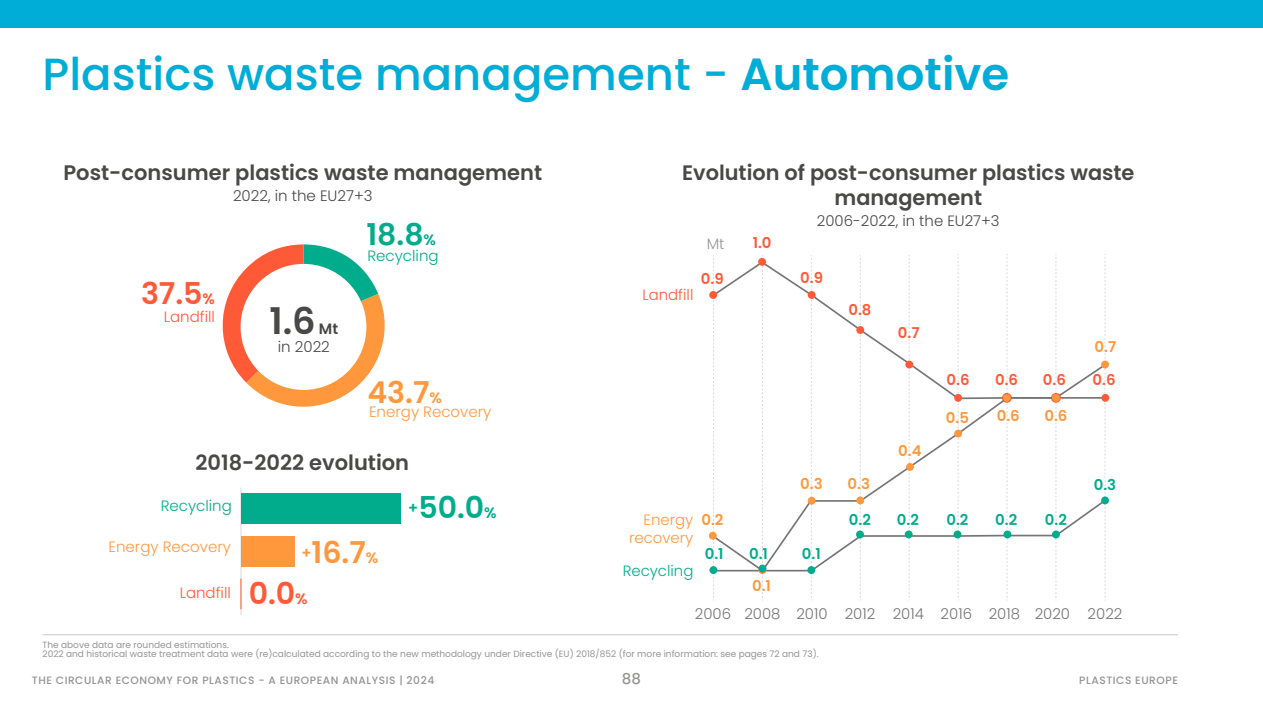
<style>
.page{position:relative;width:1263px;height:711px;background:#fff}
.page>*{position:absolute;margin:0;border:0;box-sizing:border-box;transform-origin:0 0}
.TTL1{font:500 45px "Poppins";color:#00add7}
.t1{font:600 36.75px "Poppins";color:#484847}
.t2{font:600 30px/41.2px "Poppins";color:#ff983c}
.t3{font:600 30px "Poppins";color:#00ac8b}
.t4{font:600 30px "Poppins";color:#ff5a37}
.t5{font:600 21px "Poppins";color:#484847}
.t6{font:600 20.85px/25px "Poppins";color:#484847;text-align:center}
.t7{font:300 15px "Poppins";color:#ff983c}
.t8{font:300 15px/18px "Poppins";color:#484847}
.t9{font:300 15px "Poppins";color:#00ac8b}
.t10{font:300 15px "Poppins";color:#ff5a37}
.t11{font:500 15px "Poppins";color:#949493}
.t12{font:300 14.85px "Poppins";color:#757575}
.t13{font:600 14.85px/32.1px "Poppins";color:#00ac8b}
.t14{font:600 14.85px "Poppins";color:#ff5a37}
.t15{font:600 14.85px "Poppins";color:#ff983c}
.t16{font:300 14.85px "Poppins";color:#484847}
.t17{font:300 14.85px/17.9px "Poppins";color:#ff983c;text-align:right}
.t18{font:300 14.85px "Poppins";color:#00ac8b}
.t19{font:300 14.85px "Poppins";color:#ff5a37}
.t20{font:300 14.85px "Poppins";color:#979797}
.t21{font:500 10.65px "Poppins";letter-spacing:.05em;color:#949493}
.footnote_2etc{font:9px "Poppins";color:#949493}
.footnote_1_no_number{font:9px "Poppins";color:#949493}
.s1{font-weight:600}
.s2{font-size:15px}
.s3{color:#ff5a37}
.s4{font-size:15px;color:#ff5a37}
.s5{color:#ff983c}
</style>
<div class="page">
<div style="left:0;top:0;width:1263px;height:27px;background:#00add7"></div>
<hr style="left:43px;top:634px;width:1135px;height:1px;background:#cacaca">
<svg style="left:222px;top:244px;width:163px;height:163px"></svg>
<hr style="left:241px;top:487px;width:1px;height:127px;background:#d9d9d9">
<div style="left:241px;top:493px;width:159px;height:30px;background:#00ac8b"></div>
<div style="left:241px;top:535px;width:53px;height:31px;background:#ff983c"></div>
<hr style="left:241px;top:578px;width:1px;height:30px;background:#ff5a37">
<svg style="left:709px;top:291px;width:8px;height:8px"></svg>
<svg style="left:709px;top:531px;width:8px;height:8px"></svg>
<svg style="left:712px;top:254px;width:395px;height:346px"></svg>
<div style="left:905px;top:530px;width:8px;height:8px;background:#00ac8b;border-radius:50%"></div>
<div style="left:953px;top:530px;width:8px;height:8px;background:#00ac8b;border-radius:50%"></div>
<div style="left:1003px;top:530px;width:8px;height:8px;background:#00ac8b;border-radius:50%"></div>
<div style="left:1052px;top:530px;width:8px;height:8px;background:#00ac8b;border-radius:50%"></div>
<div style="left:1101px;top:496px;width:8px;height:8px;background:#00ac8b;border-radius:50%"></div>
<div style="left:856px;top:530px;width:8px;height:8px;background:#00ac8b;border-radius:50%"></div>
<svg style="left:709px;top:565px;width:8px;height:8px"></svg>
<svg style="left:807px;top:565px;width:8px;height:8px"></svg>
<div style="left:758px;top:564px;width:8px;height:8px;background:#00ac8b;border-radius:50%"></div>
<p class="TTL1" style="left:43px;top:48px;width:968px">Plastics waste management - <span class="s1">Automotive</span></p>
<p class="t5" style="left:64px;top:161px;width:480px">Post-consumer plastics waste management</p>
<p class="t8" style="left:233px;top:187px;width:141px">2022, in the EU27+3</p>
<p class="t4" style="left:141px;top:276px;width:75px">37.5<span class="s2">%</span></p>
<p class="t10" style="left:164px;top:308px;width:53px">Landfill</p>
<p class="t1" style="left:269px;top:300px;width:48px">1.6</p>
<p class="t8" style="left:278px;top:320px;width:62px;text-indent:41px"><span class="s1">Mt </span>in 2022</p>
<p class="t3" style="left:366px;top:217px;width:71px">18.8<span class="s2">%</span></p>
<p class="t9" style="left:367px;top:246px;width:73px">Recycling</p>
<p class="t2" style="left:367px;top:371px;width:76px">43.7<span class="s2">%</span></p>
<p class="t7" style="left:369px;top:402px;width:124px">Energy Recovery</p>
<p class="t5" style="left:195px;top:450px;width:215px">2018-2022 evolution</p>
<p class="t9" style="left:161px;top:497px;width:73px">Recycling</p>
<p class="t7" style="left:109px;top:537px;width:124px">Energy Recovery</p>
<p class="t10" style="left:180px;top:584px;width:53px">Landfill</p>
<p class="t2" style="left:249px;top:531px;width:131px;text-indent:53px"><span class="s2">+</span>16.7<span class="s2">%<br></span><span class="s3">0.0</span><span class="s4">%</span></p>
<p class="t3" style="left:408px;top:489px;width:90px"><span class="s2">+</span>50.0<span class="s2">%</span></p>
<p class="t6" style="left:682px;top:160px;width:454px">Evolution of post-consumer plastics waste management</p>
<p class="t16" style="left:817px;top:212px;width:184px">2006-2022, in the EU27+3</p>
<p class="t19" style="left:642px;top:286px;width:52px">Landfill</p>
<p class="t20" style="left:707px;top:235px;width:19px">Mt</p>
<p class="t14" style="left:701px;top:270px;width:24px">0.9</p>
<p class="t14" style="left:753px;top:234px;width:20px">1.0</p>
<p class="t14" style="left:800px;top:269px;width:24px">0.9</p>
<p class="t15" style="left:800px;top:474px;width:24px">0.3</p>
<p class="t17" style="left:629px;top:510px;width:66px">Energy recovery</p>
<p class="t18" style="left:623px;top:561px;width:72px">Recycling</p>
<p class="t15" style="left:701px;top:511px;width:24px">0.2</p>
<p class="t13" style="left:749px;top:537px;width:23px">0.1<br><span class="s5">0.1</span></p>
<p class="t13" style="left:705px;top:537px;width:20px">0.1</p>
<p class="t13" style="left:802px;top:537px;width:20px">0.1</p>
<p class="t14" style="left:848px;top:301px;width:25px">0.8</p>
<p class="t15" style="left:847px;top:474px;width:24px">0.3</p>
<p class="t14" style="left:898px;top:324px;width:23px">0.7</p>
<p class="t15" style="left:898px;top:442px;width:25px">0.4</p>
<p class="t15" style="left:1094px;top:337px;width:23px">0.7</p>
<p class="t14" style="left:995px;top:370px;width:25px">0.6</p>
<p class="t14" style="left:1043px;top:370px;width:25px">0.6</p>
<p class="t14" style="left:947px;top:371px;width:25px">0.6</p>
<p class="t14" style="left:1092px;top:371px;width:25px">0.6</p>
<p class="t15" style="left:946px;top:408px;width:25px">0.5</p>
<p class="t15" style="left:997px;top:407px;width:25px">0.6</p>
<p class="t15" style="left:1044px;top:407px;width:25px">0.6</p>
<p class="t13" style="left:1094px;top:468px;width:24px">0.3</p>
<p class="t13" style="left:849px;top:503px;width:24px">0.2</p>
<p class="t13" style="left:897px;top:503px;width:24px">0.2</p>
<p class="t13" style="left:946px;top:503px;width:24px">0.2</p>
<p class="t13" style="left:995px;top:503px;width:24px">0.2</p>
<p class="t13" style="left:1045px;top:503px;width:24px">0.2</p>
<p class="t12" style="left:695px;top:604px;width:429px">2006 2008 2010 2012 2014 2016 2018 2020 2022</p>
<p class="footnote_1_no_number" style="left:43px;top:639px;width:188px">The above data are rounded estimations.</p>
<p class="footnote_2etc" style="left:43px;top:648px;width:778px">2022 and historical waste treatment data were (re)calculated according to the new methodology under Directive (EU) 2018/852 (for more information: see pages 72 and 73).</p>
<p class="t21" style="left:32px;top:673px;width:404px">THE CIRCULAR ECONOMY FOR PLASTICS - A EUROPEAN ANALYSIS | 2024</p>
<h3 class="t11" style="left:622px;top:669px;width:21px">88</h3>
<p class="t21" style="left:1079px;top:673px;width:100px">PLASTICS EUROPE</p>
</div>
